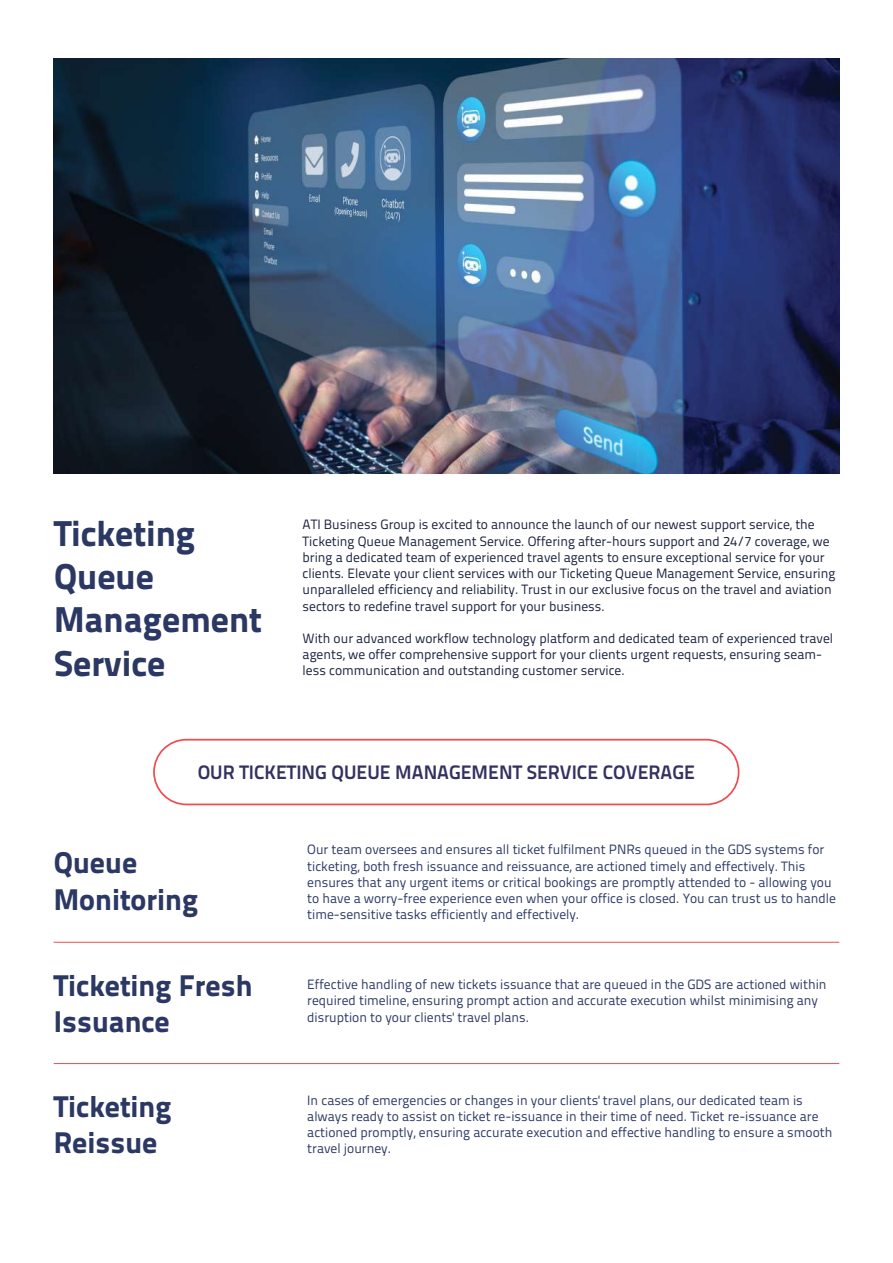
<style>
.page{position:relative;width:893px;height:1263px;background:#fff}
.page>*{position:absolute;margin:0;border:0;box-sizing:border-box;transform-origin:0 0}
.t1{font:800 36px/43.2px "Titillium Text 22 L";color:#2b3863}
.t2{font:800 30px/36px "Titillium Text 22 L";color:#2b3863}
.t3{font:700 19.5px "Titillium Text 22 L";color:#323161}
.t4{font:13.5px/16.2px "Titillium Text 22 L";color:#2c3a65}
.t5{font:13.5px/16.2px "Titillium Text 22 L";color:#1a213d}
</style>
<div class="page">
<div style="left:153px;top:739px;width:586px;height:66px;border:2px solid #ef4b50;border-radius:32px"></div>
<hr style="left:54px;top:942px;width:785px;height:1px;background:#ef4b50">
<hr style="left:54px;top:1063px;width:785px;height:1px;background:#ef4b50">
<img style="left:54px;top:59px;width:785px;height:415px">
<h1 class="t1" style="left:54px;top:509px;width:209px">Ticketing<br>Queue<br>Management<br>Service</h1>
<p class="t5" style="left:303px;top:516px;width:534px">ATI Business Group is excited to announce the launch of our newest support service, the Ticketing Queue Management Service. Offering after-hours support and 24/7 coverage, we bring a dedicated team of experienced travel agents to ensure exceptional service for your clients. Elevate your client services with our Ticketing Queue Management Service, ensuring unparalleled efficiency and reliability. Trust in our exclusive focus on the travel and aviation sectors to redefine travel support for your business.</p>
<p class="t5" style="left:303px;top:629px;width:532px">With our advanced workflow technology platform and dedicated team of experienced travel agents, we offer comprehensive support for your clients urgent requests, ensuring seam&shy;less communication and outstanding customer service.</p>
<h3 class="t3" style="left:198px;top:757px;width:499px">OUR TICKETING QUEUE MANAGEMENT SERVICE COVERAGE</h3>
<h2 class="t2" style="left:54px;top:843px;width:146px">Queue<br>Monitoring</h2>
<p class="t4" style="left:307px;top:841px;width:530px">Our team oversees and ensures all ticket fulfilment PNRs queued in the GDS systems for ticketing, both fresh issuance and reissuance, are actioned timely and effectively. This ensures that any urgent items or critical bookings are promptly attended to - allowing you to have a worry-free experience even when your office is closed. You can trust us to handle time-sensitive tasks efficiently and effectively.</p>
<h2 class="t2" style="left:54px;top:965px;width:200px">Ticketing Fresh<br>Issuance</h2>
<p class="t4" style="left:307px;top:976px;width:521px">Effective handling of new tickets issuance that are queued in the GDS are actioned within required timeline, ensuring prompt action and accurate execution whilst minimising any disruption to your clients' travel plans.</p>
<h2 class="t2" style="left:54px;top:1087px;width:119px">Ticketing<br>Reissue</h2>
<p class="t4" style="left:307px;top:1091px;width:526px">In cases of emergencies or changes in your clients' travel plans, our dedicated team is always ready to assist on ticket re-issuance in their time of need. Ticket re-issuance are actioned promptly, ensuring accurate execution and effective handling to ensure a smooth travel journey.</p>
</div>
